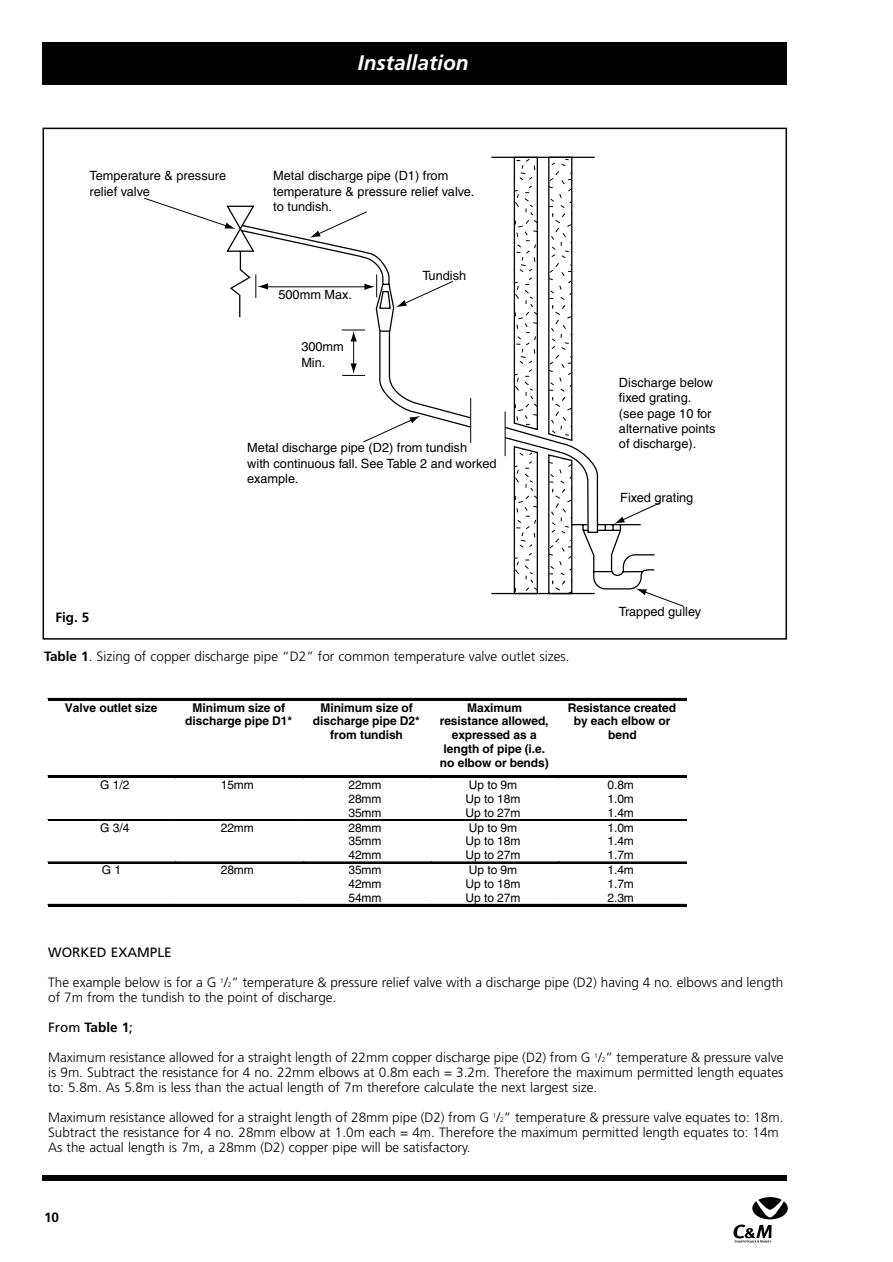
<style>
.page{position:relative;width:893px;height:1262px;background:#fff}
.page>*{position:absolute;margin:0;border:0;box-sizing:border-box;transform-origin:0 0}
.t1{font:italic 700 21px "Frutiger";color:#fff}
.t2{font:300 13.5px/15px "Frutiger";color:#000}
.t3{font:700 13.5px "Frutiger";color:#000}
.t4{font:13.5px "Frutiger";color:#000}
.t5{font:12.75px/15.3px "Helvetica";color:#000}
.t6{font:700 12px/13.8px "Helvetica";color:#000;text-align:center}
.t7{font:12px/13.8px "Helvetica";color:#000;text-align:justify}
.s1{font-weight:700}
.s2{font-size:6.75px}
.s3{font-weight:400}
</style>
<div class="page">
<div style="left:43px;top:43px;width:744px;height:42px;background:#000"></div>
<div style="left:43px;top:1175px;width:744px;height:5px;background:#000"></div>
<svg style="left:733px;top:1197px;width:55px;height:45px"></svg>
<hr style="left:48px;top:698px;width:127px;height:2px;background:#000">
<hr style="left:178px;top:698px;width:125px;height:2px;background:#000">
<hr style="left:305px;top:698px;width:126px;height:2px;background:#000">
<hr style="left:433px;top:698px;width:126px;height:2px;background:#000">
<hr style="left:561px;top:698px;width:125px;height:2px;background:#000">
<hr style="left:48px;top:776px;width:127px;height:2px;background:#000">
<hr style="left:48px;top:775px;width:127px;height:1px;background:#000">
<hr style="left:178px;top:776px;width:125px;height:2px;background:#000">
<hr style="left:178px;top:775px;width:125px;height:1px;background:#000">
<hr style="left:305px;top:776px;width:126px;height:2px;background:#000">
<hr style="left:305px;top:775px;width:126px;height:1px;background:#000">
<hr style="left:433px;top:776px;width:126px;height:2px;background:#000">
<hr style="left:433px;top:775px;width:126px;height:1px;background:#000">
<hr style="left:561px;top:776px;width:125px;height:2px;background:#000">
<hr style="left:561px;top:775px;width:125px;height:1px;background:#000">
<hr style="left:48px;top:819px;width:127px;height:1px;background:#000">
<hr style="left:176px;top:819px;width:127px;height:1px;background:#000">
<hr style="left:304px;top:819px;width:127px;height:1px;background:#000">
<hr style="left:432px;top:819px;width:127px;height:1px;background:#000">
<hr style="left:559px;top:819px;width:127px;height:1px;background:#000">
<hr style="left:48px;top:862px;width:127px;height:1px;background:#000">
<hr style="left:48px;top:861px;width:127px;height:1px;background:#000">
<hr style="left:176px;top:862px;width:127px;height:1px;background:#000">
<hr style="left:176px;top:861px;width:127px;height:1px;background:#000">
<hr style="left:304px;top:862px;width:127px;height:1px;background:#000">
<hr style="left:304px;top:861px;width:127px;height:1px;background:#000">
<hr style="left:432px;top:862px;width:127px;height:1px;background:#000">
<hr style="left:432px;top:861px;width:127px;height:1px;background:#000">
<hr style="left:559px;top:862px;width:127px;height:1px;background:#000">
<hr style="left:559px;top:861px;width:127px;height:1px;background:#000">
<hr style="left:48px;top:904px;width:127px;height:2px;background:#000">
<hr style="left:178px;top:904px;width:125px;height:2px;background:#000">
<hr style="left:305px;top:904px;width:126px;height:2px;background:#000">
<hr style="left:433px;top:904px;width:126px;height:2px;background:#000">
<hr style="left:561px;top:904px;width:125px;height:2px;background:#000">
<svg style="left:599px;top:524px;width:56px;height:66px"></svg>
<svg style="left:144px;top:156px;width:455px;height:439px"></svg>
<svg style="left:614px;top:502px;width:47px;height:22px"></svg>
<svg style="left:635px;top:588px;width:49px;height:19px"></svg>
<h1 class="t1" style="left:358px;top:54px;width:112px">Installation</h1>
<p class="t5" style="left:90px;top:169px;width:138px">Temperature &amp; pressure relief valve</p>
<p class="t5" style="left:273px;top:169px;width:202px">Metal discharge pipe (D1) from temperature &amp; pressure relief valve. to tundish.</p>
<p class="t5" style="left:278px;top:288px;width:75px">500mm Max.</p>
<p class="t5" style="left:301px;top:340px;width:44px">300mm<br>Min.</p>
<p class="t5" style="left:422px;top:269px;width:45px">Tundish</p>
<p class="t3" style="left:55px;top:612px;width:36px">Fig. 5</p>
<p class="t5" style="left:247px;top:441px;width:251px">Metal discharge pipe (D2) from tundish<br>with continuous fall. See Table 2 and worked example.</p>
<p class="t2" style="left:44px;top:650px;width:527px"><span class="s1">Table 1</span>. Sizing of copper discharge pipe “D2” for common temperature valve outlet sizes.</p>
<p class="t5" style="left:619px;top:376px;width:98px">Discharge below fixed grating. (see page 10 for alternative points of discharge).</p>
<p class="t5" style="left:620px;top:491px;width:75px">Fixed grating</p>
<p class="t5" style="left:618px;top:605px;width:84px">Trapped gulley</p>
<p class="t6" style="left:65px;top:701px;width:94px">Valve outlet size</p>
<p class="t6" style="left:185px;top:702px;width:108px">Minimum size of discharge pipe D1*</p>
<p class="t6" style="left:313px;top:701px;width:108px">Minimum size of discharge pipe D2* from tundish</p>
<p class="t6" style="left:440px;top:701px;width:110px">Maximum resistance allowed, expressed as a length of pipe (i.e. no elbow or bends)</p>
<p class="t6" style="left:568px;top:701px;width:110px">Resistance created by each elbow or bend</p>
<p class="t7" style="left:100px;top:779px;width:31px">G 1/2</p>
<p class="t7" style="left:221px;top:779px;width:35px">15mm</p>
<p class="t7" style="left:348px;top:779px;width:35px">22mm 28mm 35mm</p>
<p class="t7" style="left:465px;top:779px;width:56px;text-align:left">Up to 9m<br>Up to 18m<br>Up to 27m</p>
<p class="t7" style="left:607px;top:779px;width:28px">0.8m 1.0m 1.4m</p>
<p class="t7" style="left:100px;top:821px;width:31px">G 3/4</p>
<p class="t7" style="left:221px;top:821px;width:35px">22mm</p>
<p class="t7" style="left:348px;top:821px;width:35px">28mm 35mm 42mm</p>
<p class="t7" style="left:465px;top:821px;width:56px;text-align:left">Up to 9m<br>Up to 18m<br>Up to 27m</p>
<p class="t7" style="left:607px;top:821px;width:28px">1.0m 1.4m 1.7m</p>
<p class="t7" style="left:102px;top:864px;width:21px">G 1</p>
<p class="t7" style="left:221px;top:864px;width:35px">28mm</p>
<p class="t7" style="left:348px;top:864px;width:35px">35mm 42mm 54mm</p>
<p class="t7" style="left:465px;top:864px;width:56px;text-align:left">Up to 9m<br>Up to 18m<br>Up to 27m</p>
<p class="t7" style="left:607px;top:864px;width:28px">1.4m 1.7m 2.3m</p>
<p class="t4" style="left:48px;top:947px;width:125px">WORKED EXAMPLE</p>
<p class="t2" style="left:48px;top:976px;width:736px">The example below is for a G <sup>1</sup>/<span class="s2">2</span>” temperature &amp; pressure relief valve with a discharge pipe (D2) having 4 no. elbows and length of 7m from the tundish to the point of discharge.</p>
<p class="t3" style="left:48px;top:1022px;width:86px"><span class="s3">From</span> Table 1<span class="s3">;</span></p>
<p class="t2" style="left:48px;top:1051px;width:736px;text-align:justify">Maximum resistance allowed for a straight length of 22mm copper discharge pipe (D2) from G <sup>1</sup>/<span class="s2">2</span>” temperature &amp; pressure valve is 9m. Subtract the resistance for 4 no. 22mm elbows at 0.8m each = 3.2m. Therefore the maximum permitted length equates to: 5.8m. As 5.8m is less than the actual length of 7m therefore calculate the next largest size.</p>
<p class="t2" style="left:48px;top:1111px;width:736px">Maximum resistance allowed for a straight length of 28mm pipe (D2) from G <sup>1</sup>/<span class="s2">2</span>” temperature &amp; pressure valve equates to: 18m.<br>Subtract the resistance for 4 no. 28mm elbow at 1.0m each = 4m. Therefore the maximum permitted length equates to: 14m<br>As the actual length is 7m, a 28mm (D2) copper pipe will be satisfactory.</p>
<p class="t3" style="left:44px;top:1212px;width:17px">10</p>
</div>
